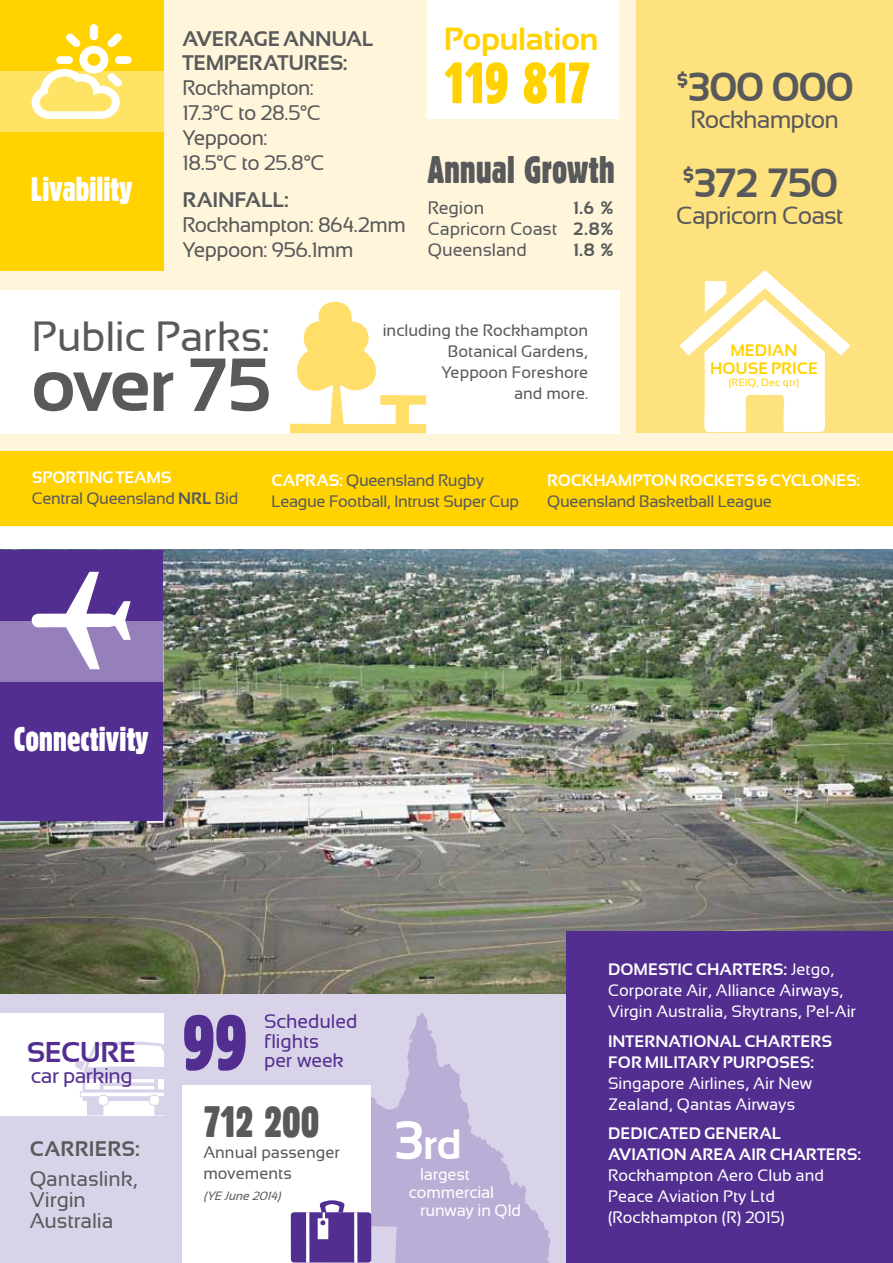
<style>
.page{position:relative;width:893px;height:1263px;background:#fff}
.page>*{position:absolute;margin:0;border:0;box-sizing:border-box;transform-origin:0 0}
.t1{font:700 75px "Sansation";color:#58595b}
.t2{font:75px "Alive";color:#522e91}
.t3{font:55.65px "Alive";letter-spacing:-.035em;color:#ffd200}
.t4{font:42px "Sansation";letter-spacing:-.01em;color:#58595b}
.t5{font:42px "Alive";letter-spacing:-.015em;color:#58595b}
.t6{font:700 42px "Sansation";color:#fff}
.t7{font:700 40.5px "Sansation";letter-spacing:-.015em;color:#58595b}
.t8{font:36.75px "Alive";color:#58595b}
.t9{font:33px "Alive";color:#fff}
.t10{font:700 31.8px "Sansation";color:#ffd200}
.t11{font:700 28.5px "Sansation";letter-spacing:-.015em;color:#522e91}
.t12{font:24.75px "Sansation";letter-spacing:-.035em;color:#58595b}
.t13{font:21px/24.8px "Sansation";letter-spacing:-.025em;color:#58595b}
.t14{font:700 21px "Sansation";letter-spacing:-.015em;color:#58595b}
.t15{font:21px/21px "Sansation";letter-spacing:-.005em;color:#58595b}
.t16{font:21px "Sansation";letter-spacing:-.025em;color:#522e91}
.t17{font:19.5px/19.5px "Sansation";letter-spacing:-.005em;color:#522e91}
.t18{font:18px/21px "Sansation";letter-spacing:-.005em;color:#58595b;text-align:justify}
.t19{font:700 18px "Sansation";color:#58595b}
.t20{font:16.5px/21px "Sansation";color:#fff}
.t21{font:700 16.5px/21px "Sansation";color:#fff}
.t22{font:16.5px/21px "Sansation";letter-spacing:-.02em;color:#58595b}
.t23{font:16.5px/21px "Sansation";color:#58595b;text-align:right}
.t24{font:700 16.5px/18px "Sansation";color:#ffd200;text-align:center}
.t25{font:italic 12px "Sansation";color:#58595b}
.t26{font:10.5px "Sansation";letter-spacing:.02em;color:#ffd200}
.s1{font-weight:700}
.s2{font-weight:700;color:#fff}
.s3{font-size:54px}
</style>
<div class="page">
<div style="left:0;top:721px;width:893px;height:542px;background:#d9d3e9"></div>
<div style="left:0;top:0;width:893px;height:526px;background:#fff5db"></div>
<div style="left:0;top:0;width:163px;height:271px;background:#ffd200"></div>
<div style="left:0;top:71px;width:163px;height:61px;background:#ffe365"></div>
<div style="left:90px;top:24px;width:8px;height:16px;background:#fff;border-radius:4px"></div>
<div style="left:115px;top:56px;width:17px;height:8px;background:#fff;border-radius:4px"></div>
<svg style="left:32px;top:33px;width:90px;height:86px"></svg>
<img style="left:0;top:550px;width:893px;height:444px">
<div style="left:0;top:550px;width:163px;height:270px;background:#522e91"></div>
<div style="left:0;top:620px;width:163px;height:61px;background:#9680bc"></div>
<svg style="left:32px;top:572px;width:99px;height:97px"></svg>
<div style="left:636px;top:0;width:257px;height:432px;background:#ffe280"></div>
<svg style="left:679px;top:270px;width:171px;height:163px"></svg>
<div style="left:0;top:290px;width:619px;height:143px;background:#fff"></div>
<svg style="left:290px;top:301px;width:136px;height:132px"></svg>
<div style="left:0;top:451px;width:893px;height:75px;background:#ffd200"></div>
<div style="left:567px;top:931px;width:326px;height:332px;background:#522e91"></div>
<svg style="left:371px;top:1013px;width:180px;height:250px;fill:#bbaed6"></svg>
<div style="left:0;top:1013px;width:163px;height:102px;background:#fff"></div>
<div style="left:182px;top:1085px;width:189px;height:178px;background:#fff"></div>
<svg style="left:75px;top:1041px;width:89px;height:74px"></svg>
<svg style="left:291px;top:1200px;width:80px;height:62px"></svg>
<div style="left:428px;top:0;width:191px;height:119px;background:#fff"></div>
<h3 class="t9" style="left:31px;top:169px;width:103px">Livability</h3>
<p class="t14" style="left:182px;top:26px;width:57px">AVERAG</p>
<p class="t14" style="left:268px;top:26px;width:108px">E ANNUAL</p>
<p class="t14" style="left:182px;top:51px;width:81px">TEMPERAT</p>
<p class="t14" style="left:288px;top:51px;width:61px">URES:</p>
<p class="t13" style="left:182px;top:76px;width:144px">Rockhampton:<br>17.3°C to 28.5°C<br>Yeppoon:<br>18.5°C to 25.8°C</p>
<p class="t14" style="left:182px;top:188px;width:108px">RAI NFALL:</p>
<p class="t13" style="left:182px;top:212px;width:225px">Rockhampton: 864.2mm<br>Yeppoon: 956.1mm</p>
<h3 class="t10" style="left:444px;top:21px;width:156px">POPULATION</h3>
<h2 class="t3" style="left:444px;top:48px;width:148px">119 817</h2>
<h3 class="t8" style="left:428px;top:147px;width:189px">Annual Growth</h3>
<p class="t18" style="left:428px;top:197px;width:187px;text-indent:145px"><span class="s1">1.6 % </span>Capricorn Coast <span class="s1">2.8% </span>Queensland</p>
<p class="t18" style="left:428px;top:197px;width:58px">Region</p>
<p class="t19" style="left:573px;top:239px;width:42px">1.8 %</p>
<h3 class="t4" style="left:32px;top:313px;width:239px">Public Parks:</h3>
<h1 class="t1" style="left:32px;top:342px;width:240px">OVER 75</h1>
<p class="t23" style="left:383px;top:320px;width:207px">including the Rockhampton<br>Botanical Gardens,<br>Yeppoon Foreshore<br>and more.</p>
<h3 class="t7" style="left:677px;top:64px;width:178px"><sup>$</sup>300 000</h3>
<h3 class="t12" style="left:690px;top:106px;width:150px">Rockhampton</h3>
<h3 class="t7" style="left:682px;top:160px;width:156px"><sup>$</sup>372 750</h3>
<h3 class="t12" style="left:676px;top:201px;width:169px">Capricorn Coast</h3>
<p class="t24" style="left:710px;top:341px;width:109px">MEDIAN<br>HOUSE PRICE</p>
<p class="t26" style="left:729px;top:376px;width:72px">(REIQ, Dec qtr)</p>
<p class="t22" style="left:32px;top:467px;width:208px"><span class="s2">SPORTI NG TEAMS<br></span>Central Queensland <span class="s1">N RL</span> Bid</p>
<p class="t21" style="left:272px;top:470px;width:46px">CAPRAS</p>
<p class="t22" style="left:272px;top:470px;width:249px;text-indent:68px"><span class="s2">:</span> Queensland Rugby<br>League Football, Intrust Super Cup</p>
<p class="t21" style="left:547px;top:470px;width:314px">ROCKHAMPTON ROCKETS &amp; CYCLONES:</p>
<p class="t22" style="left:547px;top:491px;width:226px">Queensland Basketball League</p>
<h3 class="t9" style="left:14px;top:718px;width:136px">Connectivity</h3>
<h3 class="t11" style="left:27px;top:1036px;width:111px">SECURE</h3>
<p class="t16" style="left:31px;top:1064px;width:103px">car parking</p>
<p class="t14" style="left:30px;top:1137px;width:14px">CARRI</p>
<p class="t14" style="left:95px;top:1137px;width:47px">ERS:</p>
<p class="t15" style="left:30px;top:1168px;width:110px">Qantaslink,<br>Virgin<br>Australia</p>
<h1 class="t2" style="left:182px;top:995px;width:67px">99</h1>
<p class="t17" style="left:264px;top:1012px;width:95px">Scheduled flights<br>per week</p>
<h3 class="t5" style="left:203px;top:1096px;width:118px">712 200</h3>
<p class="t23" style="left:203px;top:1142px;width:138px;text-align:left">Annual passenger movements –</p>
<p class="t25" style="left:203px;top:1189px;width:82px">(YE June2014)</p>
<h3 class="t6" style="left:394px;top:1120px;width:69px"><span class="s3">3</span>RD</h3>
<p class="t20" style="left:420px;top:1164px;width:51px">largest</p>
<p class="t20" style="left:409px;top:1182px;width:87px">commercial</p>
<p class="t20" style="left:420px;top:1200px;width:102px">runway in Qld</p>
<p class="t20" style="left:608px;top:959px;width:249px;text-indent:144px"><span class="s1">ERS:</span> Jetgo,<br>Corporate Air, Alliance Airways,<br>Virgin Australia, Skytrans, Pel-Air</p>
<p class="t21" style="left:608px;top:1030px;width:172px">INTERNATI ONAL CHART</p>
<p class="t21" style="left:800px;top:1030px;width:21px">ERS</p>
<p class="t21" style="left:608px;top:1051px;width:76px">FOR MILITARY</p>
<p class="t21" style="left:723px;top:1051px;width:93px">PURPOSES:</p>
<p class="t20" style="left:608px;top:1072px;width:206px">Singapore Airlines, Air New<br>Zealand, Qantas Airways</p>
<p class="t21" style="left:608px;top:1123px;width:175px">DEDICATED GENERAL<br>AVIATI</p>
<p class="t21" style="left:608px;top:959px;width:124px">DOMESTIC CHART</p>
<p class="t21" style="left:661px;top:1144px;width:145px">ON AREA AIR CHART</p>
<p class="t21" style="left:826px;top:1144px;width:37px">ERS:</p>
<p class="t20" style="left:608px;top:1165px;width:217px">Rockhampton Aero Club and<br>Peace Aviation Pty Ltd (Rockhampton (R) 2015)</p>
</div>
